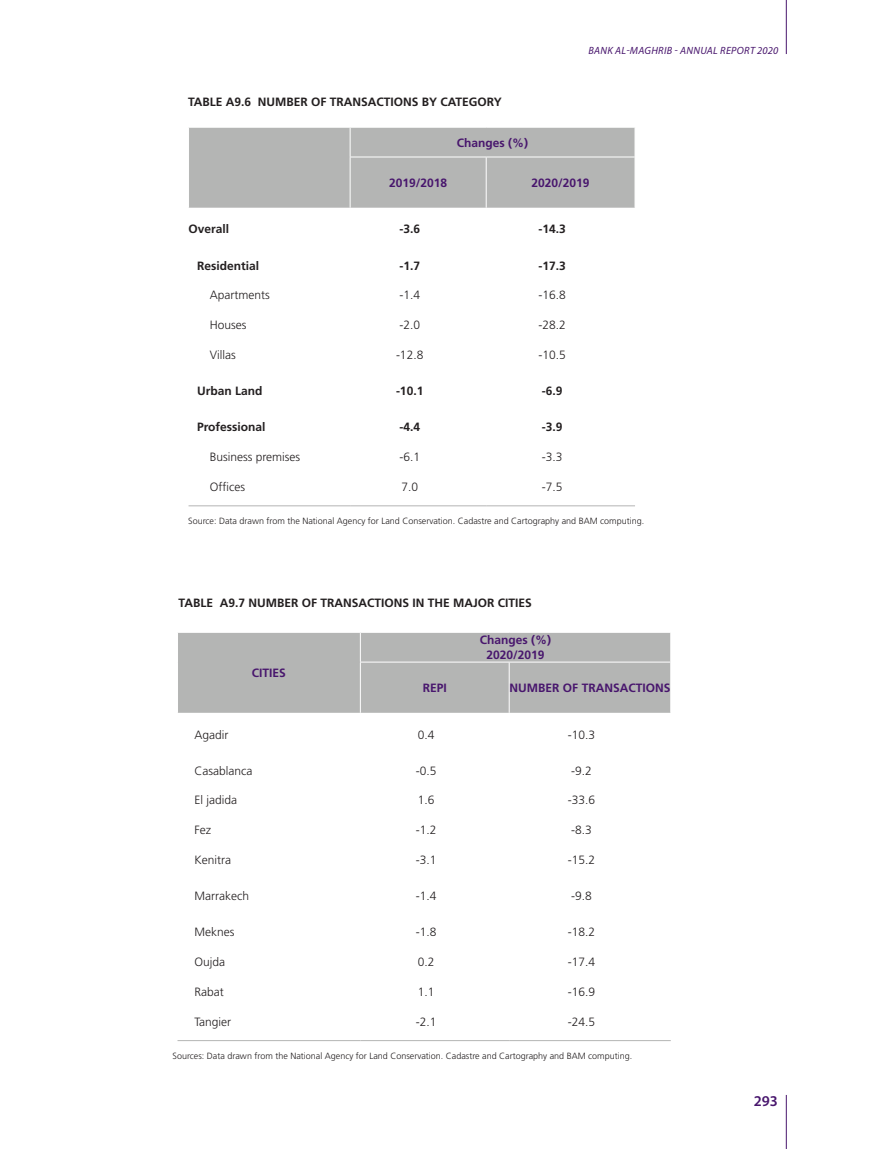
<style>
.page{position:relative;width:893px;height:1149px;background:#fff}
.page>*{position:absolute;margin:0;border:0;box-sizing:border-box;transform-origin:0 0}
.t1{font:600 15px "Myriad Pro";color:#48166d}
.SOURCES_11111{font:300 12px "Frutiger";color:#231f20}
.TITRE_ANNEXE{font:700 12px "Frutiger";color:#231f20}
.t2{font:700 12px "Frutiger";color:#48166d}
.SOURCES_11111-2{font:700 12px "Frutiger";color:#231f20}
.t3{font:italic 10.5px "Myriad Pro";letter-spacing:.03em;color:#48166d}
.titre_Tableau{font:300 9px "Frutiger";color:#231f20}
</style>
<div class="page">
<hr style="left:786px;top:0;width:1px;height:54px;background:#48166d">
<hr style="left:786px;top:1094px;width:1px;height:54px;background:#48166d">
<div style="left:189px;top:127px;width:446px;height:81px;background:#b4b5b4"></div>
<hr style="left:486px;top:127px;width:149px;height:1px;background:#fff">
<hr style="left:350px;top:157px;width:1px;height:51px;background:#fff">
<hr style="left:486px;top:156px;width:149px;height:1px;background:#fff">
<hr style="left:486px;top:157px;width:1px;height:51px;background:#fff">
<hr style="left:189px;top:505px;width:161px;height:1px;background:#b4b5b4">
<hr style="left:350px;top:505px;width:136px;height:1px;background:#b4b5b4">
<hr style="left:486px;top:505px;width:149px;height:1px;background:#b4b5b4">
<div style="left:178px;top:632px;width:493px;height:80px;background:#b4b5b4"></div>
<hr style="left:360px;top:662px;width:1px;height:50px;background:#fff">
<hr style="left:509px;top:661px;width:162px;height:1px;background:#fff">
<hr style="left:509px;top:662px;width:1px;height:50px;background:#fff">
<hr style="left:670px;top:662px;width:1px;height:50px;background:#fff">
<hr style="left:178px;top:1039px;width:182px;height:1px;background:#b4b5b4">
<hr style="left:360px;top:1039px;width:149px;height:1px;background:#b4b5b4">
<hr style="left:509px;top:1039px;width:162px;height:1px;background:#b4b5b4">
<p class="t3" style="left:588px;top:44px;width:191px">BANK AL-MAGHRIB - ANNUAL REPORT 2020</p>
<p class="TITRE_ANNEXE" style="left:188px;top:95px;width:315px">TABLE A9.6 NUMBER OF TRANSACTIONS BY CATEGORY</p>
<p class="t2" style="left:457px;top:135px;width:73px">Changes (%)</p>
<p class="t2" style="left:389px;top:176px;width:60px">2019/2018</p>
<p class="t2" style="left:532px;top:176px;width:60px">2020/2019</p>
<p class="SOURCES_11111-2" style="left:189px;top:222px;width:42px">Overall</p>
<p class="TITRE_ANNEXE" style="left:399px;top:222px;width:22px">-3.6</p>
<p class="TITRE_ANNEXE" style="left:538px;top:222px;width:29px">-14.3</p>
<p class="SOURCES_11111-2" style="left:197px;top:258px;width:64px">Residential</p>
<p class="TITRE_ANNEXE" style="left:399px;top:258px;width:22px">-1.7</p>
<p class="TITRE_ANNEXE" style="left:538px;top:258px;width:29px">-17.3</p>
<p class="SOURCES_11111" style="left:210px;top:288px;width:61px">Apartments</p>
<p class="SOURCES_11111" style="left:399px;top:288px;width:22px">-1.4</p>
<p class="SOURCES_11111" style="left:538px;top:288px;width:29px">-16.8</p>
<p class="SOURCES_11111" style="left:210px;top:318px;width:38px">Houses</p>
<p class="SOURCES_11111" style="left:399px;top:318px;width:22px">-2.0</p>
<p class="SOURCES_11111" style="left:538px;top:318px;width:29px">-28.2</p>
<p class="SOURCES_11111" style="left:210px;top:348px;width:28px">Villas</p>
<p class="SOURCES_11111" style="left:396px;top:348px;width:29px">-12.8</p>
<p class="SOURCES_11111" style="left:538px;top:348px;width:29px">-10.5</p>
<p class="SOURCES_11111-2" style="left:197px;top:384px;width:67px">Urban Land</p>
<p class="TITRE_ANNEXE" style="left:396px;top:384px;width:29px">-10.1</p>
<p class="TITRE_ANNEXE" style="left:542px;top:384px;width:22px">-6.9</p>
<p class="SOURCES_11111-2" style="left:197px;top:420px;width:70px">Professional</p>
<p class="TITRE_ANNEXE" style="left:399px;top:420px;width:22px">-4.4</p>
<p class="TITRE_ANNEXE" style="left:542px;top:420px;width:22px">-3.9</p>
<p class="SOURCES_11111" style="left:210px;top:450px;width:92px">Business premises</p>
<p class="SOURCES_11111" style="left:399px;top:450px;width:22px">-6.1</p>
<p class="SOURCES_11111" style="left:542px;top:450px;width:22px">-3.3</p>
<p class="SOURCES_11111" style="left:210px;top:480px;width:37px">Offices</p>
<p class="SOURCES_11111" style="left:401px;top:480px;width:18px">7.0</p>
<p class="SOURCES_11111" style="left:542px;top:480px;width:22px">-7.5</p>
<p class="titre_Tableau" style="left:188px;top:516px;width:458px">Source: Data drawn from the National Agency for Land Conservation. Cadastre and Cartography and BAM computing.</p>
<p class="TITRE_ANNEXE" style="left:179px;top:595px;width:355px">TABLE A9.7 NUMBER OF TRANSACTIONS IN THE MAJOR CITIES</p>
<p class="t2" style="left:252px;top:665px;width:36px">CITIES</p>
<p class="t2" style="left:480px;top:632px;width:73px">Changes (%)</p>
<p class="t2" style="left:487px;top:647px;width:60px">2020/2019</p>
<p class="t2" style="left:423px;top:680px;width:26px">REPI</p>
<p class="t2" style="left:510px;top:680px;width:162px">NUMBER OF TRANSACTIONS</p>
<p class="SOURCES_11111" style="left:195px;top:727px;width:36px">Agadir</p>
<p class="SOURCES_11111" style="left:418px;top:727px;width:18px">0.4</p>
<p class="SOURCES_11111" style="left:568px;top:727px;width:29px">-10.3</p>
<p class="SOURCES_11111" style="left:195px;top:763px;width:60px">Casablanca</p>
<p class="SOURCES_11111" style="left:416px;top:763px;width:22px">-0.5</p>
<p class="SOURCES_11111" style="left:571px;top:763px;width:22px">-9.2</p>
<p class="SOURCES_11111" style="left:195px;top:793px;width:44px">El jadida</p>
<p class="SOURCES_11111" style="left:418px;top:793px;width:18px">1.6</p>
<p class="SOURCES_11111" style="left:568px;top:793px;width:29px">-33.6</p>
<p class="SOURCES_11111" style="left:195px;top:823px;width:18px">Fez</p>
<p class="SOURCES_11111" style="left:416px;top:823px;width:22px">-1.2</p>
<p class="SOURCES_11111" style="left:571px;top:823px;width:22px">-8.3</p>
<p class="SOURCES_11111" style="left:195px;top:852px;width:38px">Kenitra</p>
<p class="SOURCES_11111" style="left:416px;top:852px;width:22px">-3.1</p>
<p class="SOURCES_11111" style="left:568px;top:852px;width:29px">-15.2</p>
<p class="SOURCES_11111" style="left:195px;top:888px;width:56px">Marrakech</p>
<p class="SOURCES_11111" style="left:416px;top:888px;width:22px">-1.4</p>
<p class="SOURCES_11111" style="left:571px;top:888px;width:22px">-9.8</p>
<p class="SOURCES_11111" style="left:195px;top:925px;width:42px">Meknes</p>
<p class="SOURCES_11111" style="left:416px;top:925px;width:22px">-1.8</p>
<p class="SOURCES_11111" style="left:568px;top:925px;width:29px">-18.2</p>
<p class="SOURCES_11111" style="left:195px;top:954px;width:32px">Oujda</p>
<p class="SOURCES_11111" style="left:418px;top:954px;width:18px">0.2</p>
<p class="SOURCES_11111" style="left:568px;top:954px;width:29px">-17.4</p>
<p class="SOURCES_11111" style="left:195px;top:984px;width:31px">Rabat</p>
<p class="SOURCES_11111" style="left:418px;top:984px;width:18px">1.1</p>
<p class="SOURCES_11111" style="left:568px;top:984px;width:29px">-16.9</p>
<p class="SOURCES_11111" style="left:195px;top:1014px;width:38px">Tangier</p>
<p class="SOURCES_11111" style="left:416px;top:1014px;width:22px">-2.1</p>
<p class="SOURCES_11111" style="left:568px;top:1014px;width:29px">-24.5</p>
<p class="titre_Tableau" style="left:173px;top:1050px;width:461px">Sources: Data drawn from the National Agency for Land Conservation. Cadastre and Cartography and BAM computing.</p>
<p class="t1" style="left:754px;top:1091px;width:26px">293</p>
</div>
